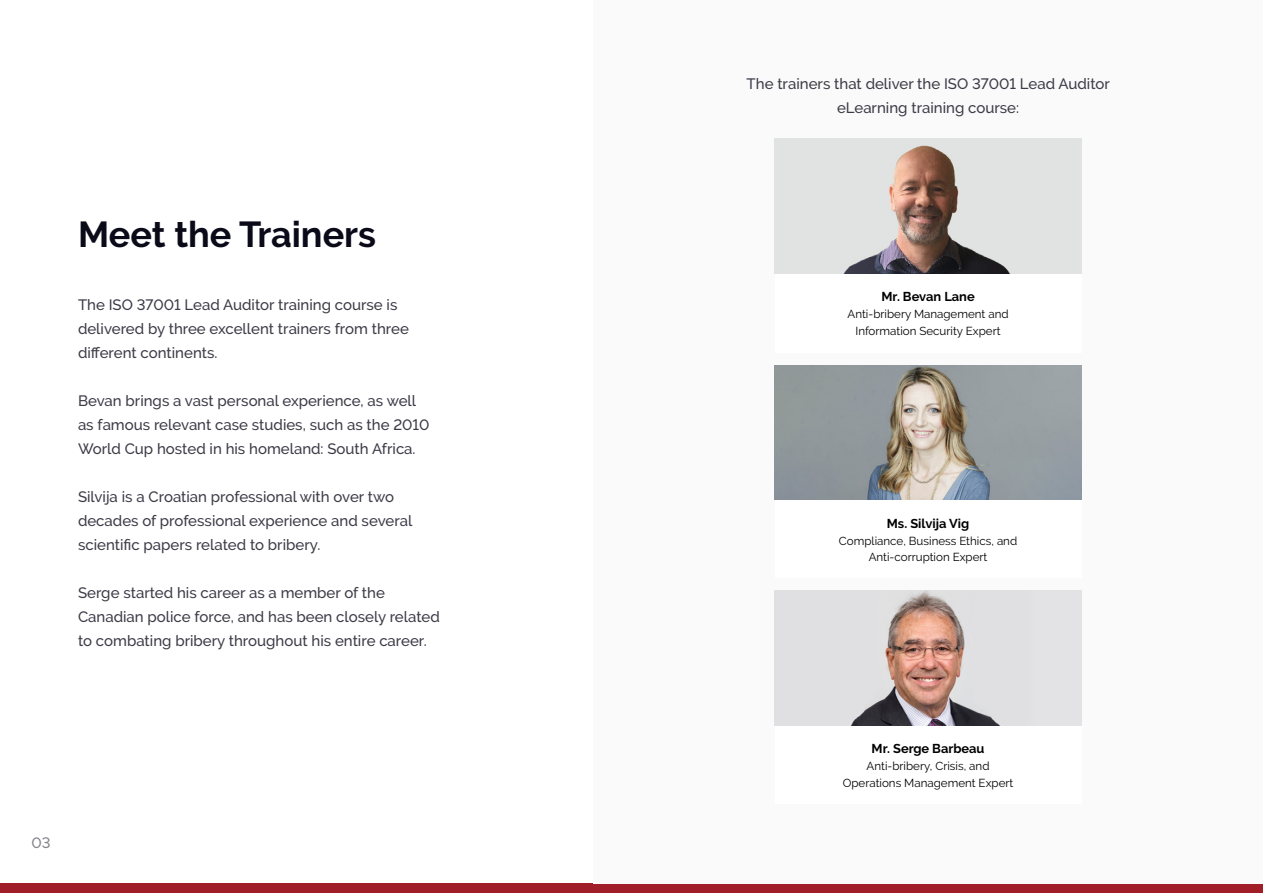
<style>
.page{position:relative;width:1263px;height:893px;background:#fff}
.page>*{position:absolute;margin:0;border:0;box-sizing:border-box;transform-origin:0 0}
.t1{font:700 36px "Raleway";color:#0b0a19}
.Body{font:500 15px/24px "Raleway";color:#3c3b47}
.t2{font:500 15px "Raleway";color:#85858c}
.t3{font:700 12.9px "Raleway";color:#000}
.t4{font:11.55px/16.6px "Raleway";color:#000;text-align:center}
</style>
<div class="page">
<div style="left:0;top:884px;width:1263px;height:9px;background:#a11e29"></div>
<div style="left:593px;top:0;width:670px;height:884px;background:#fafafa"></div>
<div style="left:775px;top:500px;width:306px;height:78px;background:#fff"></div>
<img style="left:775px;top:365px;width:306px;height:135px">
<div style="left:775px;top:725px;width:306px;height:79px;background:#fff"></div>
<img style="left:775px;top:591px;width:306px;height:134px">
<div style="left:775px;top:274px;width:306px;height:78px;background:#fff"></div>
<img style="left:775px;top:139px;width:306px;height:134px">
<p class="t1" style="left:78px;top:214px;width:300px">Meet the Trainers</p>
<p class="Body" style="left:78px;top:293px;width:332px">The ISO 37001 Lead Auditor training course is delivered by three excellent trainers from three different continents.</p>
<p class="Body" style="left:78px;top:389px;width:353px">Bevan brings a vast personal experience, as well as famous relevant case studies, such as the 2010<br>World Cup hosted in his homeland: South Africa.</p>
<p class="Body" style="left:78px;top:485px;width:336px">Silvija is a Croatian professional with over two decades of professional experience and several scientific papers related to bribery.</p>
<p class="Body" style="left:78px;top:581px;width:363px">Serge started his career as a member of the<br>Canadian police force, and has been closely related to combating bribery throughout his entire career.</p>
<p class="t2" style="left:31px;top:834px;width:21px">03</p>
<p class="Body" style="left:747px;top:71px;width:365px;text-align:center">The trainers that deliver the ISO 37001 Lead Auditor eLearning training course:</p>
<p class="t3" style="left:881px;top:289px;width:95px">Mr. Bevan Lane</p>
<p class="t4" style="left:847px;top:306px;width:163px">Anti-bribery Management and<br>Information Security Expert</p>
<p class="t3" style="left:887px;top:516px;width:84px">Ms. Silvija Vig</p>
<p class="t4" style="left:839px;top:532px;width:180px">Compliance, Business Ethics, and<br>Anti-corruption Expert</p>
<p class="t3" style="left:872px;top:741px;width:114px">Mr. Serge Barbeau</p>
<p class="t4" style="left:843px;top:758px;width:172px">Anti-bribery, Crisis, and<br>Operations Management Expert</p>
</div>
